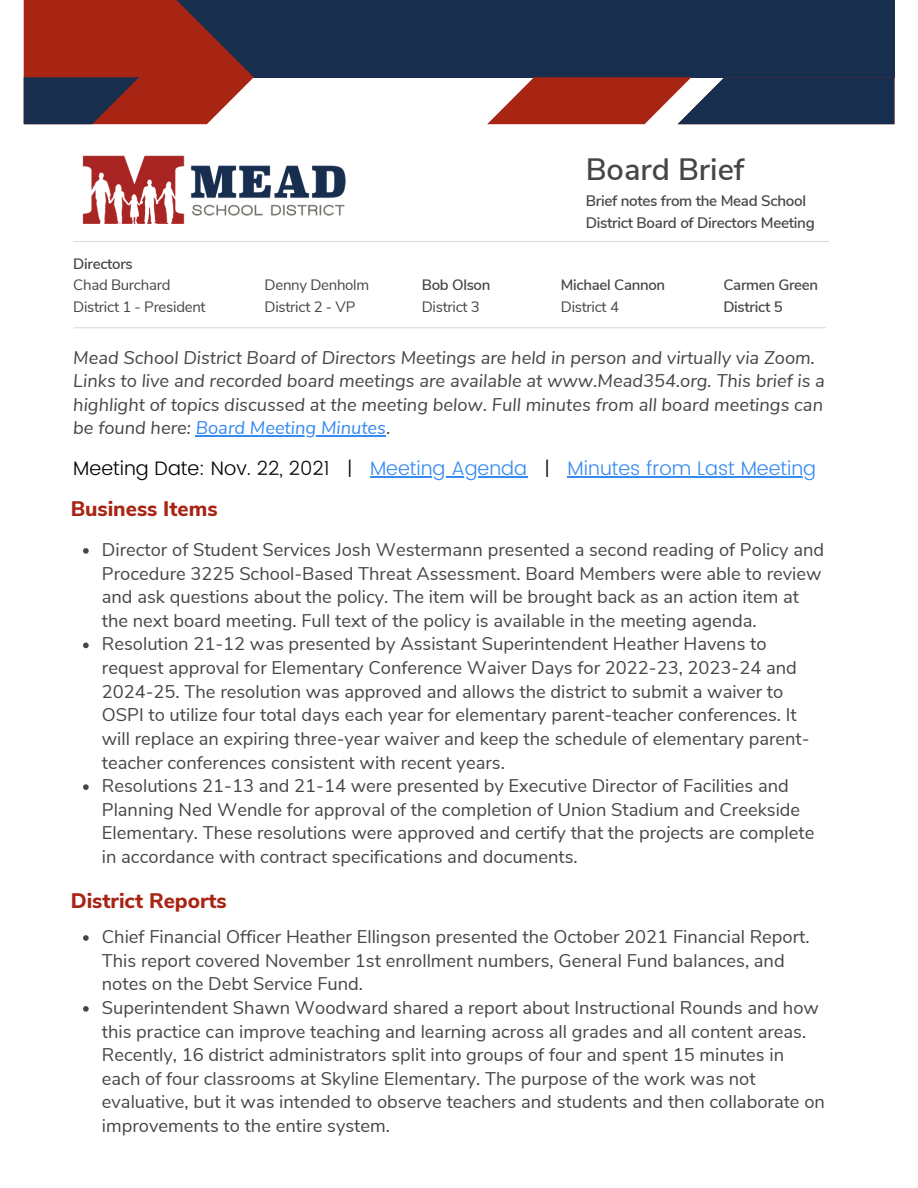
<style>
.page{position:relative;width:918px;height:1188px;background:#fff}
.page>*{position:absolute;margin:0;border:0;box-sizing:border-box;transform-origin:0 0}
.t1{font:600 30.75px "Nunito Sans";color:#474645}
.t2{font:800 21px "Nunito Sans";color:#a82514}
.t3{font:300 19.5px "Poppins";color:#378af1}
.t4{font:18.3px/23.7px "Nunito Sans";color:#474645}
.t5{font:italic 18.3px/23.7px "Nunito Sans";color:#474645}
.t6{font:600 15.15px/22.5px "Nunito Sans";letter-spacing:-.02em;color:#474645}
.t7{font:15px "Nunito Sans";letter-spacing:-.02em;color:#474645}
.t8{font:600 15px "Nunito Sans";letter-spacing:-.02em;color:#474645}
.s1{color:#378af1}
.s2{font-style:normal}
.s3{color:#000}
</style>
<div class="page">
<div style="left:24px;top:0;width:870px;height:77px;background:#182e4f"></div>
<svg style="left:487px;top:77px;width:407px;height:47px"></svg>
<svg style="left:24px;top:0;width:230px;height:124px"></svg>
<hr style="left:74px;top:241px;width:755px;height:1px;background:#dbdcdd">
<img style="left:82px;top:155px;width:264px;height:69px">
<hr style="left:196px;top:436px;width:190px;height:1px;background:#378af1">
<hr style="left:370px;top:476px;width:157px;height:2px;background:#378af1">
<hr style="left:568px;top:476px;width:248px;height:2px;background:#378af1">
<hr style="left:74px;top:327px;width:751px;height:1px;background:#dbdcdd">
<svg style="left:83px;top:548px;width:6px;height:6px"></svg>
<svg style="left:83px;top:643px;width:6px;height:5px"></svg>
<svg style="left:83px;top:784px;width:6px;height:6px"></svg>
<svg style="left:83px;top:935px;width:6px;height:6px"></svg>
<svg style="left:83px;top:1006px;width:6px;height:6px"></svg>
<p class="t1" style="left:586px;top:149px;width:160px">Board Brief</p>
<p class="t8" style="left:73px;top:254px;width:61px">Directors</p>
<p class="t7" style="left:73px;top:275px;width:99px">Chad Burchard</p>
<p class="t7" style="left:73px;top:296px;width:134px">District 1 - President</p>
<p class="t7" style="left:265px;top:275px;width:106px">Denny Denholm</p>
<p class="t7" style="left:265px;top:296px;width:92px">District 2 - VP</p>
<p class="t8" style="left:422px;top:275px;width:70px">Bob Olson</p>
<p class="t7" style="left:422px;top:296px;width:60px">District 3</p>
<p class="t6" style="left:586px;top:190px;width:231px">Brief notes from the Mead School<br>District Board of Directors Meeting</p>
<p class="t8" style="left:561px;top:275px;width:106px">Michael Cannon</p>
<p class="t7" style="left:561px;top:296px;width:60px">District 4</p>
<p class="t8" style="left:723px;top:275px;width:96px">Carmen Green</p>
<p class="t8" style="left:723px;top:296px;width:61px">District 5</p>
<p class="t5" style="left:73px;top:346px;width:753px">Mead School District Board of Directors Meetings are held in person and virtually via Zoom.<br>Links to live and recorded board meetings are available at www.Mead354.org. This brief is a highlight of topics discussed at the meeting below. Full minutes from all board meetings can be found here: <span class="s1">Board Meeting Minutes</span><span class="s2">.</span></p>
<p class="t3" style="left:73px;top:457px;width:744px"><span class="s3">Meeting Date: Nov. 22, 2021 |</span> Meeting Agenda <span class="s3">|</span> Minutes from Last Meeting</p>
<p class="t2" style="left:71px;top:495px;width:148px">Business Items</p>
<p class="t4" style="left:102px;top:538px;width:724px">Director of Student Services Josh Westermann presented a second reading of Policy and Procedure 3225 School-Based Threat Assessment. Board Members were able to review and ask questions about the policy. The item will be brought back as an action item at the next board meeting. Full text of the policy is available in the meeting agenda.</p>
<p class="t4" style="left:102px;top:633px;width:709px">Resolution 21-12 was presented by Assistant Superintendent Heather Havens to request approval for Elementary Conference Waiver Days for 2022-23, 2023-24 and 2024-25. The resolution was approved and allows the district to submit a waiver to OSPI to utilize four total days each year for elementary parent-teacher conferences. It will replace an expiring three-year waiver and keep the schedule of elementary parent&shy;teacher conferences consistent with recent years.</p>
<p class="t4" style="left:102px;top:774px;width:714px">Resolutions 21-13 and 21-14 were presented by Executive Director of Facilities and Planning Ned Wendle for approval of the completion of Union Stadium and Creekside Elementary. These resolutions were approved and certify that the projects are complete in accordance with contract specifications and documents.</p>
<p class="t2" style="left:71px;top:887px;width:158px">District Reports</p>
<p class="t4" style="left:102px;top:925px;width:709px">Chief Financial Officer Heather Ellingson presented the October 2021 Financial Report.<br>This report covered November 1st enrollment numbers, General Fund balances, and notes on the Debt Service Fund.</p>
<p class="t4" style="left:102px;top:996px;width:725px">Superintendent Shawn Woodward shared a report about Instructional Rounds and how this practice can improve teaching and learning across all grades and all content areas.<br>Recently, 16 district administrators split into groups of four and spent 15 minutes in each of four classrooms at Skyline Elementary. The purpose of the work was not evaluative, but it was intended to observe teachers and students and then collaborate on improvements to the entire system.</p>
</div>
